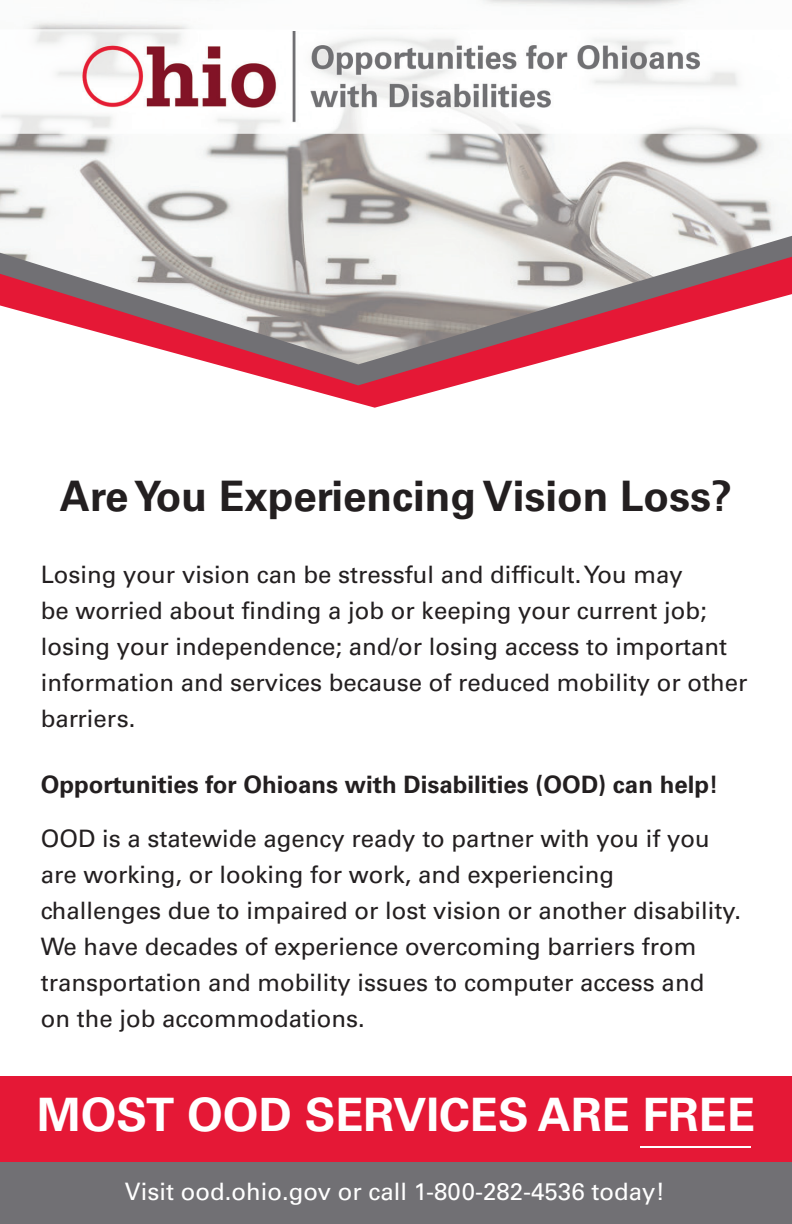
<style>
.page{position:relative;width:792px;height:1224px;background:#fff}
.page>*{position:absolute;margin:0;border:0;box-sizing:border-box;transform-origin:0 0}
.t1{font:700 46px "Univers LT Std";color:#fff}
.t2{font:700 42px "Univers LT Std";color:#231f20}
.t3{font:24px/36px "Univers LT Std";color:#231f20}
.t4{font:700 24px "Univers LT Std";color:#231f20}
.t5{font:24px "Univers LT Std";color:#fff}
</style>
<div class="page">
<div style="left:0;top:1077px;width:792px;height:147px;background:#e51836"></div>
<svg style="left:292px;top:385px;width:166px;height:23px"></svg>
<img style="left:0;top:0;width:792px;height:236px">
<img style="left:0;top:30px;width:792px;height:104px">
<svg style="left:0;top:236px;width:792px;height:149px"></svg>
<div style="left:0;top:1163px;width:792px;height:61px;background:#717074"></div>
<hr style="left:640px;top:1146px;width:111px;height:2px;background:#fff">
<img style="left:83px;top:31px;width:626px;height:97px">
<p class="t2" style="left:60px;top:472px;width:674px">Are You Experiencing Vision Loss?</p>
<p class="t3" style="left:41px;top:557px;width:708px">Losing your vision can be stressful and difficult. You may<br>be worried about finding a job or keeping your current job; losing your independence; and/or losing access to important information and services because of reduced mobility or other barriers.</p>
<p class="t4" style="left:41px;top:771px;width:679px">Opportunities for Ohioans with Disabilities (OOD) can help!</p>
<p class="t3" style="left:41px;top:821px;width:670px">OOD is a statewide agency ready to partner with you if you are working, or looking for work, and experiencing</p>
<p class="t3" style="left:41px;top:893px;width:702px">challenges due to impaired or lost vision or another disability.</p>
<p class="t3" style="left:41px;top:929px;width:657px">We have decades of experience overcoming barriers from</p>
<p class="t3" style="left:41px;top:965px;width:665px">transportation and mobility issues to computer access and</p>
<p class="t3" style="left:41px;top:1001px;width:326px">on the job accommodations.</p>
<p class="t1" style="left:37px;top:1088px;width:719px">MOST OOD SERVICES ARE FREE</p>
<p class="t5" style="left:125px;top:1177px;width:541px">Visit ood.ohio.gov or call 1-800-282-4536 today!</p>
</div>
